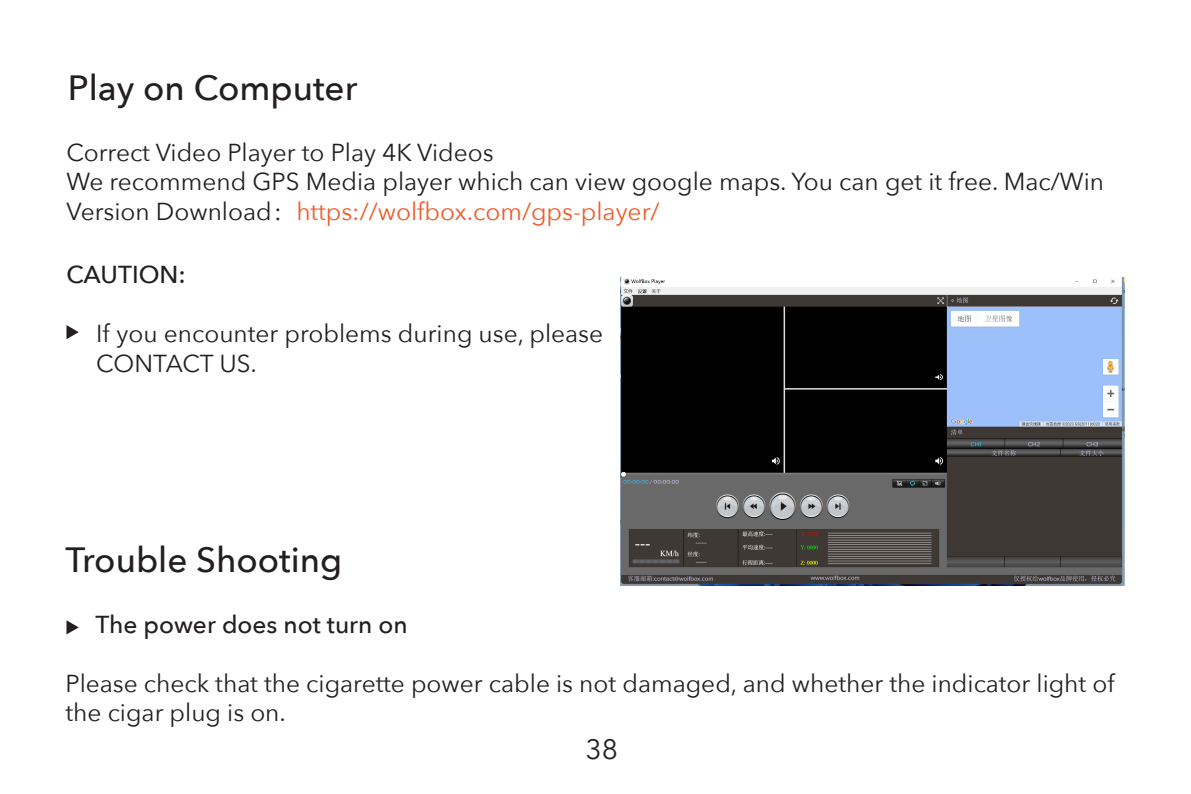
<style>
.page{position:relative;width:1191px;height:794px;background:#fff}
.page>*{position:absolute;margin:0;border:0;box-sizing:border-box;transform-origin:0 0}
.大标题{font:500 35px "Avenir Next";color:#231f20}
.t1{font:28px "Avenir Next";color:#231f20}
.正文{font:24.5px/29.4px "Avenir Next";color:#231f20}
.正文加粗{font:500 24.5px "Avenir Next";color:#231f20}
.s1{font-family:"Adobe Song Std";font-weight:300}
.s2{color:#f15b29}
</style>
<div class="page">
<svg style="left:66px;top:620px;width:13px;height:14px"></svg>
<svg style="left:66px;top:325px;width:13px;height:14px"></svg>
<img style="left:620px;top:278px;width:504px;height:307px">
<p class="大标题" style="left:68px;top:58px;width:291px">Play on Computer</p>
<p class="正文" style="left:66px;top:137px;width:429px">Correct Video Player to Play 4K Videos</p>
<p class="正文" style="left:66px;top:166px;width:1039px">We recommend GPS Media player which can view google maps. You can get it free. Mac/Win<br>Version Download<span class="s1">：</span><span class="s2">https://wolfbox.com/gps-player/</span></p>
<p class="正文加粗" style="left:66px;top:253px;width:121px">CAUTION:</p>
<p class="正文" style="left:96px;top:318px;width:508px">If you encounter problems during use, please<br>CONTACT US.</p>
<p class="大标题" style="left:65px;top:530px;width:278px">Trouble Shooting</p>
<p class="正文加粗" style="left:96px;top:603px;width:314px">The power does not turn on</p>
<p class="正文" style="left:65px;top:667px;width:1050px">Please check that the cigarette power cable is not damaged, and whether the indicator light of the cigar plug is on.</p>
<p class="t1" style="left:585px;top:725px;width:34px">38</p>
</div>
